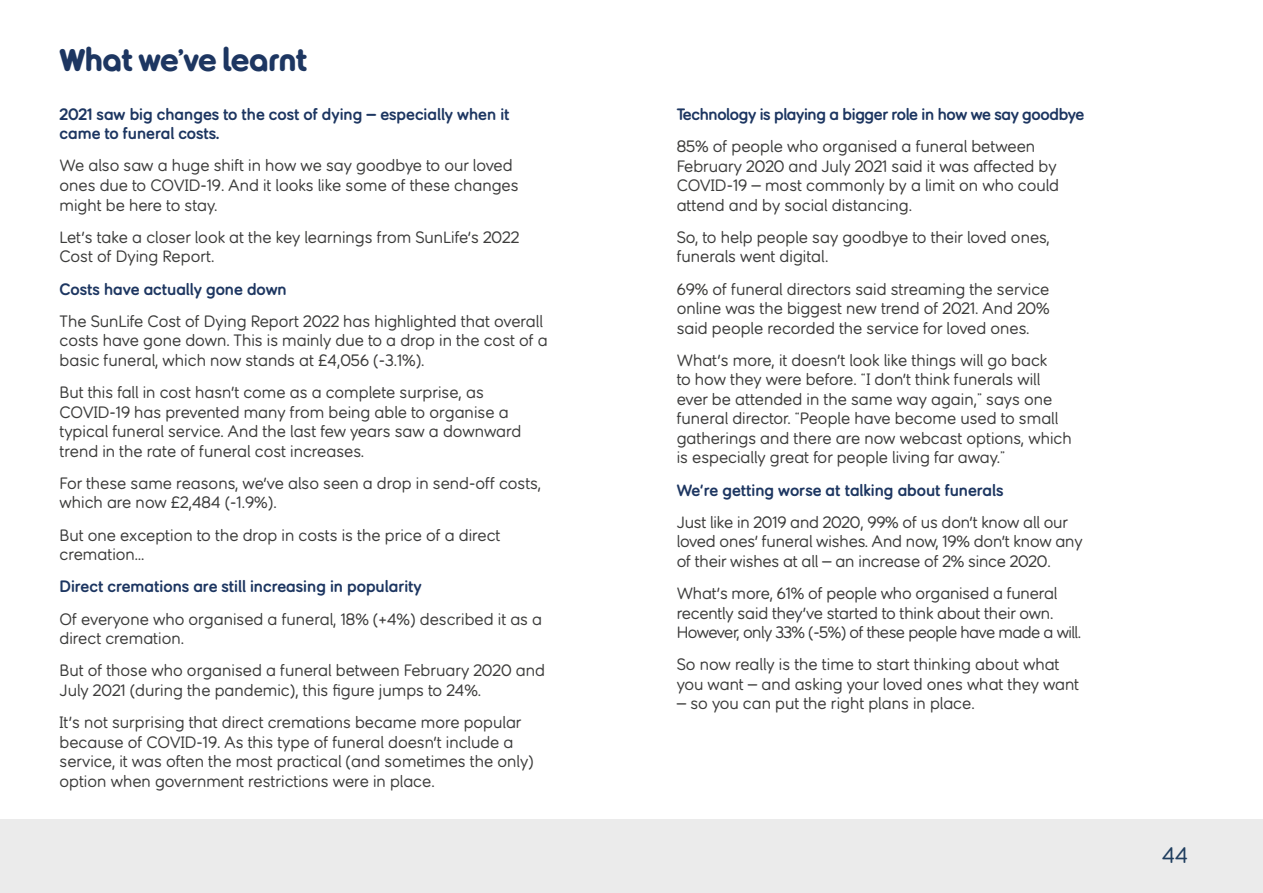
<style>
.page{position:relative;width:1263px;height:893px;background:#fff}
.page>*{position:absolute;margin:0;border:0;box-sizing:border-box;transform-origin:0 0}
.t1{font:33px "Sun Stroke Headline";letter-spacing:-.025em;color:#1d3661}
.t2{font:22.5px "Sun Stroke Body";color:#203e5f}
.t3{font:16.5px/19.5px "Sun Stroke Body";color:#3c3c3b}
.t4{font:700 16.5px/19.5px "Sun Stroke Body";color:#1d3661}
.t5{font:700 16.5px "Sun Stroke Body";letter-spacing:-.02em;color:#1d3661}
</style>
<div class="page">
<div style="left:0;top:819px;width:1263px;height:74px;background:#ebebeb"></div>
<h1 class="t1" style="left:60px;top:43px;width:249px">What we’ve learnt</h1>
<p class="t4" style="left:60px;top:104px;width:452px">2021 saw big changes to the cost of dying – especially when it came to funeral costs.</p>
<p class="t3" style="left:60px;top:156px;width:461px">We also saw a huge shift in how we say goodbye to our loved ones due to COVID-19. And it looks like some of these changes might be here to stay.</p>
<p class="t3" style="left:60px;top:228px;width:461px">Let’s take a closer look at the key learnings from SunLife’s 2022<br>Cost of Dying Report.</p>
<p class="t4" style="left:60px;top:279px;width:229px">Costs have actually gone down</p>
<p class="t3" style="left:60px;top:312px;width:490px">The SunLife Cost of Dying Report 2022 has highlighted that overall costs have gone down. This is mainly due to a drop in the cost of a basic funeral, which now stands at £4,056 (-3.1%).</p>
<p class="t3" style="left:60px;top:383px;width:463px">But this fall in cost hasn’t come as a complete surprise, as COVID-19 has prevented many from being able to organise a typical funeral service. And the last few years saw a downward trend in the rate of funeral cost increases.</p>
<p class="t3" style="left:60px;top:474px;width:483px">For these same reasons, we’ve also seen a drop in send-off costs, which are now £2,484 (-1.9%).</p>
<p class="t3" style="left:60px;top:526px;width:442px">But one exception to the drop in costs is the price of a direct cremation…</p>
<p class="t4" style="left:60px;top:577px;width:364px">Direct cremations are still increasing in popularity</p>
<p class="t3" style="left:60px;top:610px;width:484px">Of everyone who organised a funeral, 18% (+4%) described it as a direct cremation.</p>
<p class="t3" style="left:60px;top:661px;width:487px">But of those who organised a funeral between February 2020 and<br>July 2021 (during the pandemic), this figure jumps to 24%.</p>
<p class="t3" style="left:60px;top:713px;width:476px">It’s not surprising that direct cremations became more popular because of COVID-19. As this type of funeral doesn’t include a service, it was often the most practical (and sometimes the only) option when government restrictions were in place.</p>
<p class="t5" style="left:677px;top:105px;width:409px">Technology is playing a bigger role in how we say goodbye</p>
<p class="t3" style="left:677px;top:137px;width:384px">85% of people who organised a funeral between February 2020 and July 2021 said it was affected by COVID-19 – most commonly by a limit on who could attend and by social distancing.</p>
<p class="t3" style="left:677px;top:228px;width:375px">So, to help people say goodbye to their loved ones, funerals went digital.</p>
<p class="t3" style="left:677px;top:280px;width:375px;text-align:justify">69% of funeral directors said streaming the service online was the biggest new trend of 2021. And 20% said people recorded the service for loved ones.</p>
<p class="t3" style="left:677px;top:351px;width:397px">What’s more, it doesn’t look like things will go back<br>to how they were before. “I don’t think funerals will ever be attended in the same way again,” says one funeral director. “People have become used to small gatherings and there are now webcast options, which is especially great for people living far away.”</p>
<p class="t4" style="left:677px;top:480px;width:328px">We’re getting worse at talking about funerals</p>
<p class="t3" style="left:677px;top:513px;width:407px">Just like in 2019 and 2020, 99% of us don’t know all our loved ones’ funeral wishes. And now, 19% don’t know any of their wishes at all – an increase of 2% since 2020.</p>
<p class="t3" style="left:677px;top:584px;width:406px">What’s more, 61% of people who organised a funeral recently said they’ve started to think about their own.<br>However, only 33% (-5%) of these people have made a will.</p>
<p class="t3" style="left:677px;top:655px;width:404px">So now really is the time to start thinking about what you want – and asking your loved ones what they want</p>
<p class="t3" style="left:677px;top:694px;width:299px">– so you can put the right plans in place.</p>
<h2 class="t2" style="left:1162px;top:843px;width:28px">44</h2>
</div>
